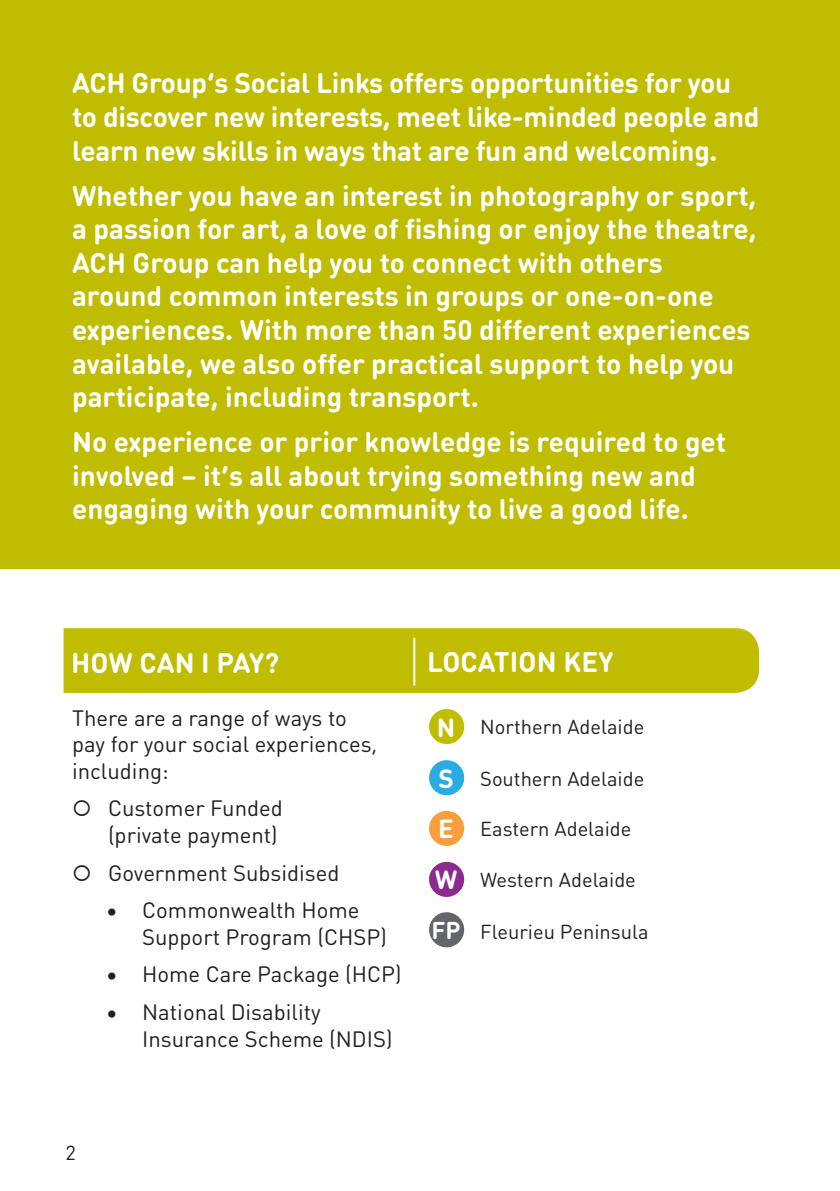
<style>
.page{position:relative;width:840px;height:1191px;background:#fff}
.page>*{position:absolute;margin:0;border:0;box-sizing:border-box;transform-origin:0 0}
.t1{font:700 28px/33.6px "DIN Round OT";color:#fff}
.t2{font:700 26px "DIN Round OT";color:#fff}
.t3{font:700 24px "DIN Round OT";color:#fff}
.t4{font:22px/26.4px "DIN Round OT";color:#231f20}
.t5{font:20px "DIN Round OT";color:#231f20}
</style>
<div class="page">
<div style="left:0;top:0;width:839px;height:568px;background:#c0bc00"></div>
<div style="left:63px;top:628px;width:695px;height:65px;background:#c0bc00"></div>
<div style="left:429px;top:709px;width:35px;height:35px;background:#c0bc00;border-radius:50%"></div>
<div style="left:429px;top:811px;width:35px;height:35px;background:#f89e3d;border-radius:50%"></div>
<div style="left:429px;top:760px;width:35px;height:35px;background:#2aabe1;border-radius:50%"></div>
<div style="left:429px;top:862px;width:35px;height:35px;background:#8b2b8f;border-radius:50%"></div>
<div style="left:429px;top:912px;width:35px;height:35px;background:#64656a;border-radius:50%"></div>
<hr style="left:413px;top:638px;width:2px;height:47px;background:#fff">
<p class="t1" style="left:72px;top:66px;width:688px">ACH Group’s Social Links offers opportunities for you to discover new interests, meet like-minded people and learn new skills in ways that are fun and welcoming.</p>
<p class="t1" style="left:72px;top:178px;width:685px">Whether you have an interest in photography or sport, a passion for art, a love of fishing or enjoy the theatre, ACH Group can help you to connect with others around common interests in groups or one-on-one experiences. With more than 50 different experiences available, we also offer practical support to help you participate, including transport.</p>
<p class="t1" style="left:72px;top:425px;width:655px">No experience or prior knowledge is required to get involved – it’s all about trying something new and engaging with your community to live a good life.</p>
<p class="t1" style="left:71px;top:645px;width:209px">HOW CAN I PAY?</p>
<p class="t1" style="left:427px;top:645px;width:188px">LOCATION KEY</p>
<p class="t4" style="left:72px;top:704px;width:306px">There are a range of ways to pay for your social experiences, including:</p>
<p class="t4" style="left:108px;top:795px;width:176px">Customer Funded (private payment)</p>
<p class="t4" style="left:108px;top:859px;width:233px">Government Subsidised</p>
<p class="t4" style="left:142px;top:897px;width:246px;text-indent:-36px">• Commonwealth Home<br>Support Program (CHSP)</p>
<p class="t4" style="left:106px;top:961px;width:297px">• Home Care Package (HCP)</p>
<p class="t4" style="left:142px;top:998px;width:252px;text-indent:-36px">• National Disability<br>Insurance Scheme (NDIS)</p>
<p class="t2" style="left:436px;top:710px;width:20px">N</p>
<p class="t5" style="left:480px;top:714px;width:165px">Northern Adelaide</p>
<p class="t5" style="left:480px;top:766px;width:165px">Southern Adelaide</p>
<p class="t5" style="left:480px;top:816px;width:153px">Eastern Adelaide</p>
<p class="t5" style="left:480px;top:867px;width:157px">Western Adelaide</p>
<p class="t5" style="left:480px;top:919px;width:170px">Fleurieu Peninsula</p>
<p class="t2" style="left:438px;top:761px;width:17px">S</p>
<p class="t2" style="left:438px;top:812px;width:17px">E</p>
<p class="t2" style="left:434px;top:863px;width:24px">W</p>
<p class="t3" style="left:431px;top:914px;width:31px">FP</p>
<p class="t5" style="left:65px;top:1140px;width:12px">2</p>
</div>
